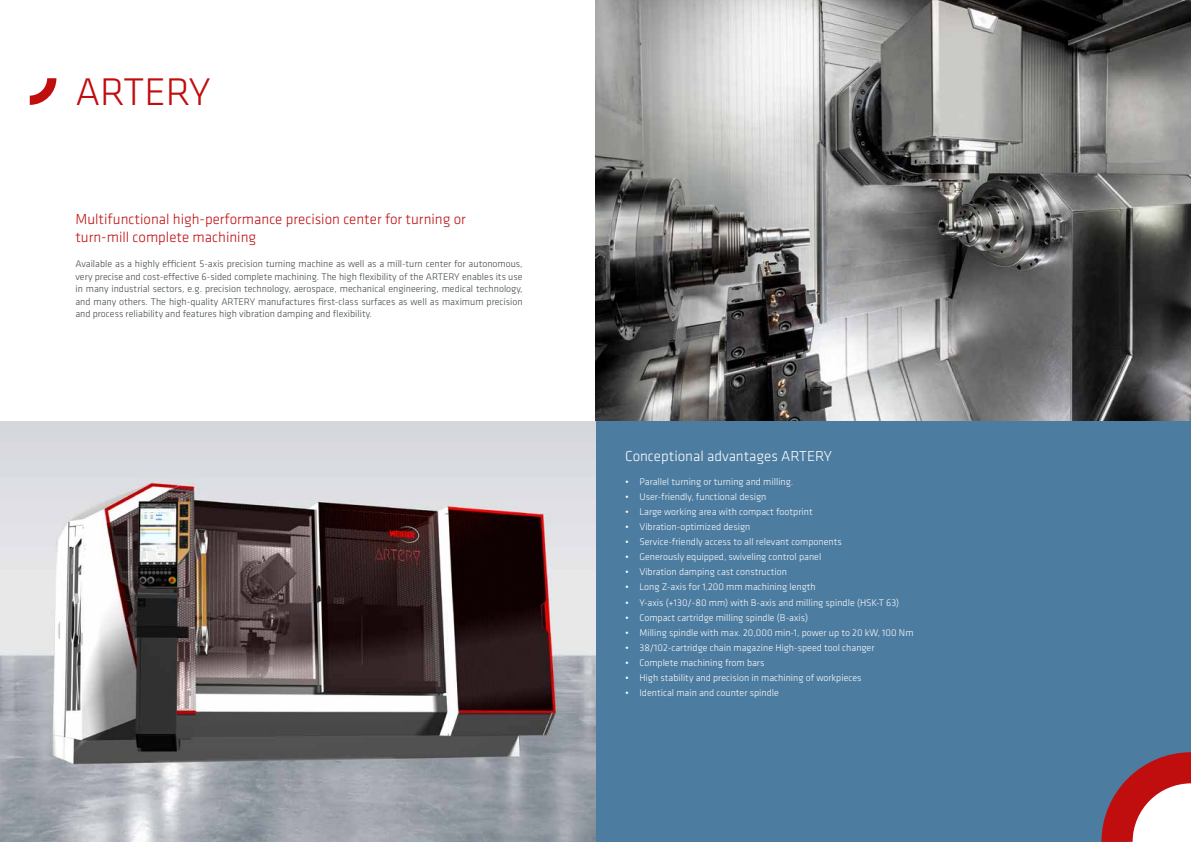
<style>
.page{position:relative;width:1191px;height:842px;background:#fff}
.page>*{position:absolute;margin:0;border:0;box-sizing:border-box;transform-origin:0 0}
.t1{font:300 40px "Klavika";color:#c00d0e}
.t2{font:300 15px/18.8px "Klavika";color:#c00d0e}
.t3{font:300 15px "Klavika";color:#fff}
.t4{font:300 10px "Klavika";color:#fff}
.t5{font:300 10px/12.5px "Klavika";color:#404846;text-align:justify}
</style>
<div class="page">
<div style="left:595px;top:418px;width:596px;height:424px;background:#4c7ca0"></div>
<img style="left:0;top:421px;width:595px;height:421px">
<img style="left:595px;top:0;width:596px;height:421px">
<svg style="left:30px;top:78px;width:26px;height:27px"></svg>
<svg style="left:1101px;top:752px;width:90px;height:90px"></svg>
<h1 class="t1" style="left:75px;top:67px;width:137px">ARTERY</h1>
<h2 class="t2" style="left:75px;top:209px;width:392px">Multifunctional high-performance precision center for turning or turn-mill complete machining</h2>
<p class="t5" style="left:75px;top:258px;width:449px">Available as a highly efficient 5-axis precision turning machine as well as a mill-turn center for autonomous, very precise and cost-effective 6-sided complete machining. The high flexibility of the ARTERY enables its use in many industrial sectors, e.g. precision technology, aerospace, mechanical engineering, medical technology, and many others. The high-quality ARTERY manufactures first-class surfaces as well as maximum precision and process reliability and features high vibration damping and flexibility.</p>
<h2 class="t3" style="left:625px;top:447px;width:208px">Conceptional advantages ARTERY</h2>
<p class="t4" style="left:625px;top:476px;width:170px">• Parallel turning or turning and milling.</p>
<p class="t4" style="left:625px;top:491px;width:143px">• User-friendly, functional design</p>
<p class="t4" style="left:625px;top:506px;width:189px">• Large working area with compact footprint</p>
<p class="t4" style="left:625px;top:521px;width:127px">• Vibration-optimized design</p>
<p class="t4" style="left:625px;top:536px;width:218px">• Service-friendly access to all relevant components</p>
<p class="t4" style="left:625px;top:551px;width:197px">• Generously equipped, swiveling control panel</p>
<p class="t4" style="left:625px;top:566px;width:163px">• Vibration damping cast construction</p>
<p class="t4" style="left:625px;top:581px;width:192px">• Long Z-axis for 1,200 mm machining length</p>
<p class="t4" style="left:625px;top:596px;width:275px">• Y-axis (+130/-80 mm) with B-axis and milling spindle (HSK-T 63)</p>
<p class="t4" style="left:625px;top:611px;width:184px">• Compact cartridge milling spindle (B-axis)</p>
<p class="t4" style="left:625px;top:626px;width:290px">• Milling spindle with max. 20,000 min-1, power up to 20 kW, 100 Nm</p>
<p class="t4" style="left:625px;top:641px;width:251px">• 38/102-cartridge chain magazine High-speed tool changer</p>
<p class="t4" style="left:625px;top:656px;width:141px">• Complete machining from bars</p>
<p class="t4" style="left:625px;top:671px;width:238px">• High stability and precision in machining of workpieces</p>
<p class="t4" style="left:625px;top:686px;width:155px">• Identical main and counter spindle</p>
</div>
